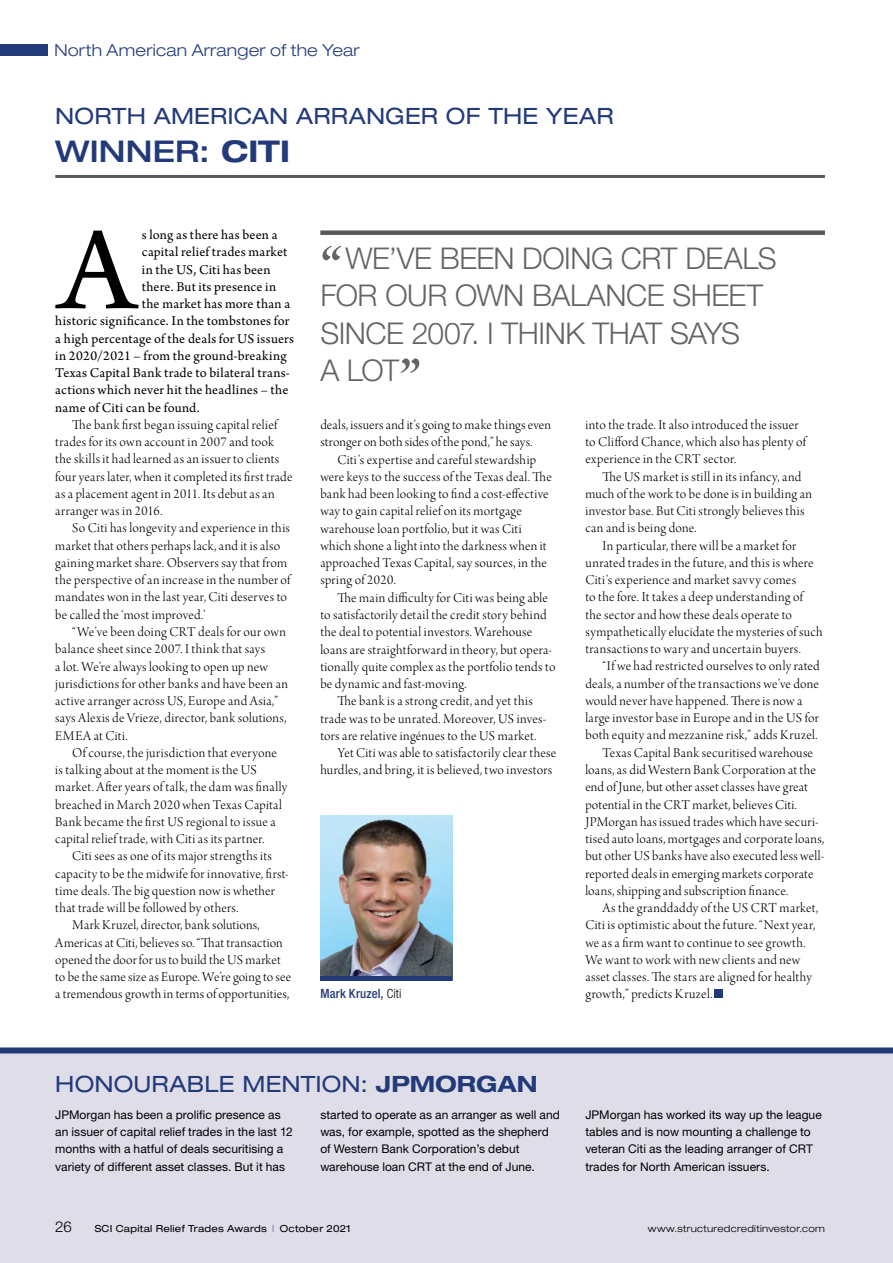
<style>
.page{position:relative;width:893px;height:1263px;background:#fff}
.page>*{position:absolute;margin:0;border:0;box-sizing:border-box;transform-origin:0 0}
.t1{font:125.85px "Arno Pro";color:#000}
.t2{font:300 30px/37.5px "Helvetica Neue LT Pro";letter-spacing:-.015em;color:#636466}
.t3{font:500 expanded 30px "Helvetica Neue LT Pro";letter-spacing:.005em;color:#233a7a}
.t4{font:expanded 22.5px "Helvetica Neue LT Pro";letter-spacing:.01em;color:#233a7a}
.t5{font:300 expanded 16.5px "Helvetica Neue LT Pro";letter-spacing:.01em;color:#233a7a}
.t6{font:300 15px "Helvetica Neue LT Pro";color:#000}
.t7{font:14.25px/17.2px "Arno Pro Light Display";letter-spacing:.02em;color:#000}
.t8{font:14.25px "Arno Pro";letter-spacing:.015em;color:#000}
.t9{font:500 condensed 12.75px "Helvetica Neue LT Pro";letter-spacing:.015em;color:#233a7a}
.t10{font:12px/17.2px "Helvetica Neue LT Pro";letter-spacing:.005em;color:#000}
.t11{font:expanded 9.75px "Helvetica Neue LT Pro";letter-spacing:.025em;color:#000}
.t12{font:300 expanded 9.75px "Helvetica Neue LT Pro";letter-spacing:.03em;color:#000}
.s1{font-weight:700}
.s2{font-family:"Arno Pro Bold Display";font-weight:400;font-size:61.5px}
.s3{font-weight:300;color:#000}
.s4{font-weight:300;color:#233a7a}
</style>
<div class="page">
<div style="left:714px;top:989px;width:9px;height:9px;background:#233a7a"></div>
<hr style="left:55px;top:175px;width:770px;height:3px;background:#58595b">
<div style="left:320px;top:230px;width:505px;height:5px;background:#58595b"></div>
<div style="left:0;top:1050px;width:893px;height:213px;background:#dedde8"></div>
<div style="left:0;top:1047px;width:893px;height:6px;background:#233a7a"></div>
<hr style="left:892px;top:859px;width:1px;height:404px;background:#dedde8">
<img style="left:320px;top:815px;width:132px;height:162px">
<hr style="left:320px;top:977px;width:132px;height:4px;background:#233a7a">
<div style="left:0;top:44px;width:48px;height:12px;background:#233a7a"></div>
<p class="t5" style="left:54px;top:40px;width:307px">North American Arranger of the Year</p>
<h3 class="t4" style="left:55px;top:103px;width:560px">NORTH AMERICAN ARRANGER OF THE YEAR</h3>
<h2 class="t3" style="left:55px;top:133px;width:236px">WINNER: <span class="s1">CITI</span></h2>
<h1 class="t1" style="left:58px;top:198px;width:79px">A</h1>
<p class="t8" style="left:142px;top:227px;width:137px">s long as there has been a</p>
<p class="t8" style="left:142px;top:244px;width:147px">capital relief trades market</p>
<p class="t8" style="left:142px;top:261px;width:130px">in the US, Citi has been</p>
<p class="t8" style="left:142px;top:278px;width:136px">there. But its presence in</p>
<p class="t8" style="left:142px;top:296px;width:150px">the market has more than a</p>
<p class="t8" style="left:55px;top:313px;width:236px">historic significance. In the tombstones for</p>
<p class="t8" style="left:55px;top:330px;width:240px">a high percentage of the deals for US issuers</p>
<p class="t8" style="left:55px;top:347px;width:233px">in 2020/2021 – from the ground-breaking</p>
<p class="t8" style="left:55px;top:365px;width:236px">Texas Capital Bank trade to bilateral trans-</p>
<p class="t8" style="left:55px;top:382px;width:235px">actions which never hit the headlines – the</p>
<p class="t8" style="left:55px;top:399px;width:146px">name of Citi can be found.</p>
<p class="t7" style="left:55px;top:417px;width:239px;text-indent:17px">The bank first began issuing capital relief trades for its own account in 2007 and took the skills it had learned as an issuer to clients four years later, when it completed its first trade as a placement agent in 2011. Its debut as an arranger was in 2016.</p>
<p class="t7" style="left:55px;top:521px;width:237px;text-indent:17px">So Citi has longevity and experience in this market that others perhaps lack, and it is also gaining market share. Observers say that from the perspective of an increase in the number of mandates won in the last year, Citi deserves to be called the ‘most improved.’</p>
<p class="t7" style="left:55px;top:624px;width:234px;text-indent:17px">“We’ve been doing CRT deals for our own balance sheet since 2007. I think that says<br>a lot. We’re always looking to open up new jurisdictions for other banks and have been an active arranger across US, Europe and Asia,” says Alexis de Vrieze, director, bank solutions, EMEA at Citi.</p>
<p class="t7" style="left:55px;top:745px;width:234px;text-indent:17px">Of course, the jurisdiction that everyone is talking about at the moment is the US market. After years of talk, the dam was finally breached in March 2020 when Texas Capital Bank became the first US regional to issue a capital relief trade, with Citi as its partner.</p>
<p class="t7" style="left:72px;top:848px;width:201px">Citi sees as one of its major strengths its</p>
<p class="t7" style="left:55px;top:866px;width:235px">capacity to be the midwife for innovative, first-</p>
<p class="t7" style="left:55px;top:883px;width:221px">time deals. The big question now is whether</p>
<p class="t7" style="left:55px;top:900px;width:185px">that trade will be followed by others.</p>
<p class="t7" style="left:72px;top:917px;width:189px">Mark Kruzel, director, bank solutions,</p>
<p class="t7" style="left:55px;top:935px;width:229px">Americas at Citi, believes so. “That transaction</p>
<p class="t7" style="left:55px;top:952px;width:227px">opened the door for us to build the US market</p>
<p class="t7" style="left:55px;top:969px;width:237px">to be the same size as Europe. We’re going to see</p>
<p class="t7" style="left:55px;top:986px;width:235px">a tremendous growth in terms of opportunities,</p>
<h2 class="t2" style="left:320px;top:239px;width:458px"><span class="s2">“</span>WE’VE BEEN DOING CRT DEALS<br>FOR OUR OWN BALANCE SHEET<br>SINCE 2007. I THINK THAT SAYS<br>A LOT <span class="s2">”</span></h2>
<p class="t7" style="left:320px;top:417px;width:232px">deals, issuers and it’s going to make things even stronger on both sides of the pond,” he says.</p>
<p class="t7" style="left:320px;top:452px;width:233px;text-indent:17px">Citi’s expertise and careful stewardship were keys to the success of the Texas deal. The bank had been looking to find a cost-effective way to gain capital relief on its mortgage warehouse loan portfolio, but it was Citi which shone a light into the darkness when it approached Texas Capital, say sources, in the spring of 2020.</p>
<p class="t7" style="left:337px;top:590px;width:212px">The main difficulty for Citi was being able</p>
<p class="t7" style="left:320px;top:607px;width:228px">to satisfactorily detail the credit story behind</p>
<p class="t7" style="left:320px;top:624px;width:213px">the deal to potential investors. Warehouse</p>
<p class="t7" style="left:320px;top:642px;width:233px">loans are straightforward in theory, but opera-</p>
<p class="t7" style="left:320px;top:659px;width:237px">tionally quite complex as the portfolio tends to</p>
<p class="t7" style="left:320px;top:676px;width:148px">be dynamic and fast-moving.</p>
<p class="t7" style="left:337px;top:693px;width:197px">The bank is a strong credit, and yet this</p>
<p class="t7" style="left:320px;top:711px;width:228px">trade was to be unrated. Moreover, US inves-</p>
<p class="t7" style="left:320px;top:728px;width:217px">tors are relative ingénues to the US market.</p>
<p class="t7" style="left:337px;top:745px;width:220px">Yet Citi was able to satisfactorily clear these</p>
<p class="t7" style="left:320px;top:762px;width:233px">hurdles, and bring, it is believed, two investors</p>
<p class="t9" style="left:320px;top:986px;width:83px">Mark Kruzel, <span class="s3">Citi</span></p>
<p class="t7" style="left:585px;top:417px;width:222px">into the trade. It also introduced the issuer to Clifford Chance, which also has plenty of experience in the CRT sector.</p>
<p class="t7" style="left:585px;top:469px;width:228px;text-indent:17px">The US market is still in its infancy, and much of the work to be done is in building an investor base. But Citi strongly believes this can and is being done.</p>
<p class="t7" style="left:585px;top:538px;width:239px;text-indent:17px">In particular, there will be a market for unrated trades in the future, and this is where Citi’s experience and market savvy comes<br>to the fore. It takes a deep understanding of the sector and how these deals operate to sympathetically elucidate the mysteries of such transactions to wary and uncertain buyers.</p>
<p class="t7" style="left:602px;top:658px;width:219px">“If we had restricted ourselves to only rated</p>
<p class="t7" style="left:585px;top:676px;width:235px">deals, a number of the transactions we’ve done</p>
<p class="t7" style="left:585px;top:693px;width:219px">would never have happened. There is now a</p>
<p class="t7" style="left:585px;top:710px;width:235px">large investor base in Europe and in the US for</p>
<p class="t7" style="left:585px;top:728px;width:234px">both equity and mezzanine risk,” adds Kruzel.</p>
<p class="t7" style="left:602px;top:745px;width:212px">Texas Capital Bank securitised warehouse</p>
<p class="t7" style="left:585px;top:762px;width:232px">loans, as did Western Bank Corporation at the</p>
<p class="t7" style="left:585px;top:779px;width:224px">end of June, but other asset classes have great</p>
<p class="t7" style="left:585px;top:797px;width:213px">potential in the CRT market, believes Citi.</p>
<p class="t7" style="left:585px;top:814px;width:235px">JPMorgan has issued trades which have securi-</p>
<p class="t7" style="left:585px;top:831px;width:240px">tised auto loans, mortgages and corporate loans,</p>
<p class="t7" style="left:585px;top:848px;width:240px">but other US banks have also executed less well-</p>
<p class="t7" style="left:585px;top:866px;width:230px">reported deals in emerging markets corporate</p>
<p class="t7" style="left:585px;top:883px;width:204px">loans, shipping and subscription finance.</p>
<p class="t7" style="left:602px;top:900px;width:217px">As the granddaddy of the US CRT market,</p>
<p class="t7" style="left:585px;top:917px;width:231px">Citi is optimistic about the future. “Next year,</p>
<p class="t7" style="left:585px;top:935px;width:222px">we as a firm want to continue to see growth.</p>
<p class="t7" style="left:585px;top:952px;width:216px">We want to work with new clients and new</p>
<p class="t7" style="left:585px;top:969px;width:228px">asset classes. The stars are aligned for healthy</p>
<p class="t7" style="left:585px;top:986px;width:129px">growth,” predicts Kruzel.</p>
<h3 class="t4" style="left:55px;top:1071px;width:484px">HONOURABLE MENTION: <span class="s1">JPMORGAN</span></h3>
<p class="t10" style="left:55px;top:1106px;width:239px">JPMorgan has been a prolific presence as an issuer of capital relief trades in the last 12 months with a hatful of deals securitising a variety of different asset classes. But it has</p>
<p class="t10" style="left:320px;top:1106px;width:241px">started to operate as an arranger as well and was, for example, spotted as the shepherd of Western Bank Corporation’s debut warehouse loan CRT at the end of June.</p>
<p class="t10" style="left:585px;top:1106px;width:238px">JPMorgan has worked its way up the league tables and is now mounting a challenge to veteran Citi as the leading arranger of CRT trades for North American issuers.</p>
<p class="t6" style="left:55px;top:1218px;width:18px">26</p>
<p class="t11" style="left:95px;top:1223px;width:257px">SCI Capital Relief Trades Awards <span class="s4">|</span> October 2021</p>
<p class="t12" style="left:648px;top:1223px;width:179px">www.structuredcreditinvestor.com</p>
</div>
